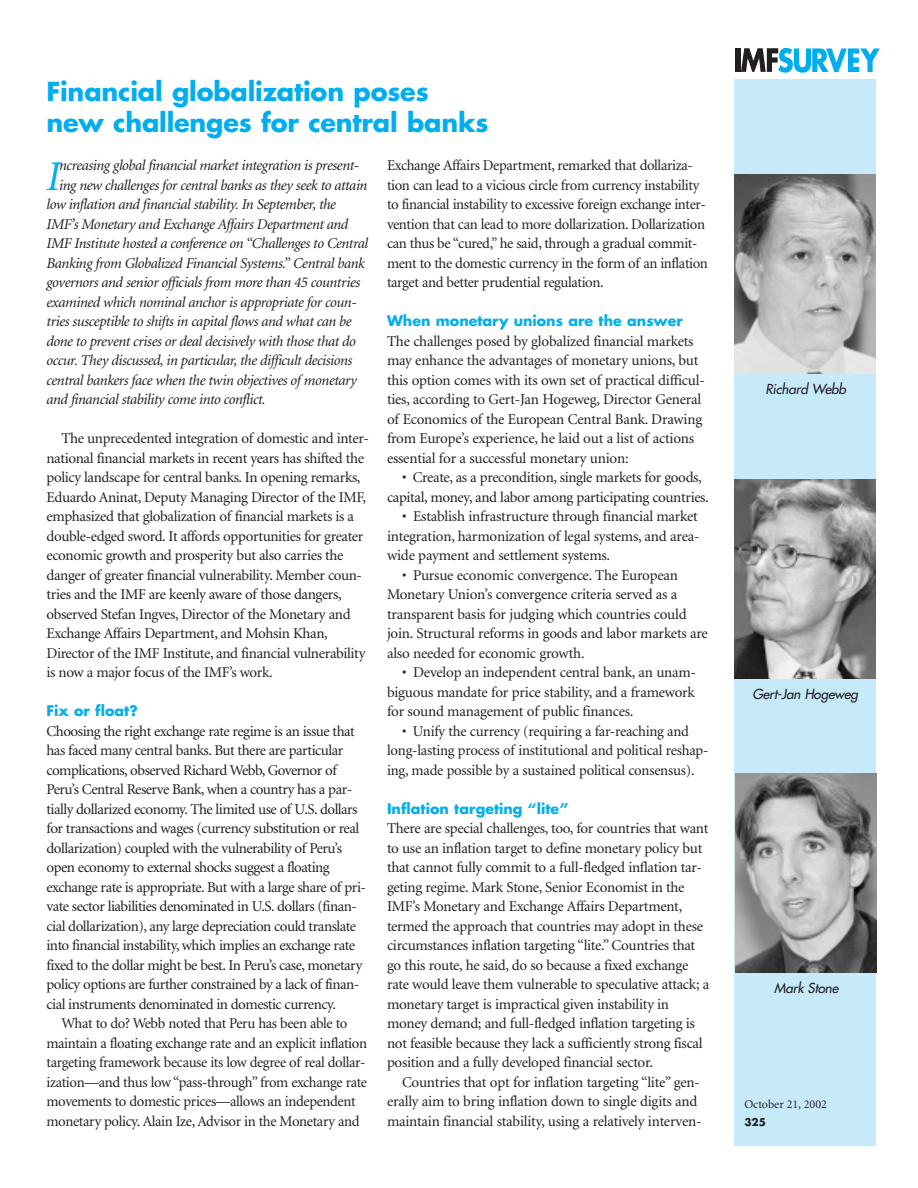
<style>
.page{position:relative;width:918px;height:1188px;background:#fff}
.page>*{position:absolute;margin:0;border:0;box-sizing:border-box;transform-origin:0 0}
.t1{font:italic 42.45px "Minion";color:#00aeef}
.t2{font:700 25.5px/30.6px "Futura";letter-spacing:-.005em;color:#00aeef}
.t3{font:15px/19.5px "Minion";letter-spacing:-.025em;color:#231f20}
.t4{font:italic 15px "Minion";letter-spacing:-.03em;color:#231f20}
.t5{font:700 14.25px "Futura";color:#00aeef}
.t6{font:italic 13.5px "Futura";letter-spacing:-.01em;color:#231f20}
.t7{font:12px "Minion";color:#231f20}
.t8{font:700 10.5px "Futura";color:#231f20}
</style>
<div class="page">
<div style="left:735px;top:48px;width:5px;height:24px;background:#231f20"></div>
<svg style="left:741px;top:48px;width:139px;height:25px"></svg>
<div style="left:734px;top:79px;width:142px;height:1067px;background:#c6eafa"></div>
<img style="left:734px;top:480px;width:141px;height:198px">
<img style="left:735px;top:774px;width:141px;height:199px">
<img style="left:735px;top:175px;width:141px;height:199px">
<h2 class="t2" style="left:46px;top:78px;width:444px">Financial globalization poses new challenges for central banks</h2>
<p class="t4" style="left:59px;top:160px;width:302px">ncreasing global financial market integration is present-</p>
<p class="t4" style="left:59px;top:179px;width:310px">ing new challenges for central banks as they seek to attain</p>
<p class="t4" style="left:46px;top:199px;width:291px">low inflation and financial stability. In September, the</p>
<p class="t4" style="left:46px;top:218px;width:303px">IMF’s Monetary and Exchange Affairs Department and</p>
<p class="t4" style="left:46px;top:238px;width:323px">IMF Institute hosted a conference on “Challenges to Central</p>
<p class="t4" style="left:46px;top:257px;width:320px">Banking from Globalized Financial Systems.” Central bank</p>
<p class="t4" style="left:46px;top:277px;width:315px">governors and senior officials from more than 45 countries</p>
<p class="t4" style="left:46px;top:296px;width:312px">examined which nominal anchor is appropriate for coun-</p>
<p class="t4" style="left:46px;top:316px;width:307px">tries susceptible to shifts in capital flows and what can be</p>
<p class="t4" style="left:46px;top:335px;width:311px">done to prevent crises or deal decisively with those that do</p>
<p class="t4" style="left:46px;top:355px;width:307px">occur. They discussed, in particular, the difficult decisions</p>
<p class="t4" style="left:46px;top:374px;width:312px">central bankers face when the twin objectives of monetary</p>
<p class="t4" style="left:46px;top:394px;width:221px">and financial stability come into conflict.</p>
<p class="t3" style="left:46px;top:430px;width:324px;text-indent:15px">The unprecedented integration of domestic and inter&shy;national financial markets in recent years has shifted the policy landscape for central banks. In opening remarks, Eduardo Aninat, Deputy Managing Director of the IMF, emphasized that globalization of financial markets is a double-edged sword. It affords opportunities for greater economic growth and prosperity but also carries the danger of greater financial vulnerability. Member coun&shy;tries and the IMF are keenly aware of those dangers, observed Stefan Ingves, Director of the Monetary and Exchange Affairs Department, and Mohsin Khan, Director of the IMF Institute, and financial vulnerability is now a major focus of the IMF’s work.</p>
<p class="t5" style="left:46px;top:705px;width:93px">Fix or float?</p>
<p class="t3" style="left:46px;top:723px;width:321px">Choosing the right exchange rate regime is an issue that has faced many central banks. But there are particular complications, observed Richard Webb, Governor of Peru’s Central Reserve Bank, when a country has a par&shy;tially dollarized economy. The limited use of U.S. dollars for transactions and wages (currency substitution or real dollarization) coupled with the vulnerability of Peru’s open economy to external shocks suggest a floating exchange rate is appropriate. But with a large share of pri&shy;vate sector liabilities denominated in U.S. dollars (finan&shy;cial dollarization), any large depreciation could translate into financial instability, which implies an exchange rate fixed to the dollar might be best. In Peru’s case, monetary policy options are further constrained by a lack of finan&shy;cial instruments denominated in domestic currency.</p>
<p class="t3" style="left:47px;top:1015px;width:322px;text-indent:15px">What to do? Webb noted that Peru has been able to maintain a floating exchange rate and an explicit inflation targeting framework because its low degree of real dollar&shy;ization—and thus low “pass-through” from exchange rate movements to domestic prices—allows an independent monetary policy. Alain Ize, Advisor in the Monetary and</p>
<h1 class="t1" style="left:46px;top:160px;width:16px">I</h1>
<p class="t3" style="left:387px;top:157px;width:322px">Exchange Affairs Department, remarked that dollariza&shy;tion can lead to a vicious circle from currency instability to financial instability to excessive foreign exchange inter&shy;vention that can lead to more dollarization. Dollarization can thus be “cured,” he said, through a gradual commit&shy;ment to the domestic currency in the form of an inflation target and better prudential regulation.</p>
<p class="t5" style="left:387px;top:315px;width:297px">When monetary unions are the answer</p>
<p class="t3" style="left:387px;top:333px;width:319px">The challenges posed by globalized financial markets may enhance the advantages of monetary unions, but this option comes with its own set of practical difficul&shy;ties, according to Gert-Jan Hogeweg, Director General of Economics of the European Central Bank. Drawing from Europe’s experience, he laid out a list of actions essential for a successful monetary union:</p>
<p class="t3" style="left:387px;top:469px;width:323px;text-align:center">• Create, as a precondition, single markets for goods, capital, money, and labor among participating countries.</p>
<p class="t3" style="left:387px;top:508px;width:314px;text-align:justify;text-indent:15px">• Establish infrastructure through financial market integration, harmonization of legal systems, and area&shy;wide payment and settlement systems.</p>
<p class="t3" style="left:387px;top:567px;width:322px;text-indent:15px">• Pursue economic convergence. The European Monetary Union’s convergence criteria served as a transparent basis for judging which countries could join. Structural reforms in goods and labor markets are also needed for economic growth.</p>
<p class="t3" style="left:387px;top:664px;width:311px;text-align:justify;text-indent:15px">• Develop an independent central bank, an unam&shy;biguous mandate for price stability, and a framework for sound management of public finances.</p>
<p class="t3" style="left:387px;top:723px;width:323px;text-indent:15px">• Unify the currency (requiring a far-reaching and long-lasting process of institutional and political reshap&shy;ing, made possible by a sustained political consensus).</p>
<p class="t5" style="left:387px;top:802px;width:183px">Inflation targeting “lite”</p>
<p class="t3" style="left:387px;top:820px;width:324px">There are special challenges, too, for countries that want to use an inflation target to define monetary policy but that cannot fully commit to a full-fledged inflation tar&shy;geting regime. Mark Stone, Senior Economist in the IMF’s Monetary and Exchange Affairs Department, termed the approach that countries may adopt in these circumstances inflation targeting “lite.” Countries that go this route, he said, do so because a fixed exchange rate would leave them vulnerable to speculative attack; a monetary target is impractical given instability in money demand; and full-fledged inflation targeting is not feasible because they lack a sufficiently strong fiscal position and a fully developed financial sector.</p>
<p class="t3" style="left:387px;top:1074px;width:316px;text-indent:15px">Countries that opt for inflation targeting “lite” gen&shy;erally aim to bring inflation down to single digits and maintain financial stability, using a relatively interven-</p>
<p class="t6" style="left:765px;top:383px;width:82px">Richard Webb</p>
<p class="t6" style="left:753px;top:687px;width:107px">Gert-Jan Hogeweg</p>
<p class="t6" style="left:774px;top:982px;width:66px">Mark Stone</p>
<p class="t7" style="left:744px;top:1099px;width:84px">October 21, 2002</p>
<p class="t8" style="left:744px;top:1117px;width:23px">325</p>
</div>
